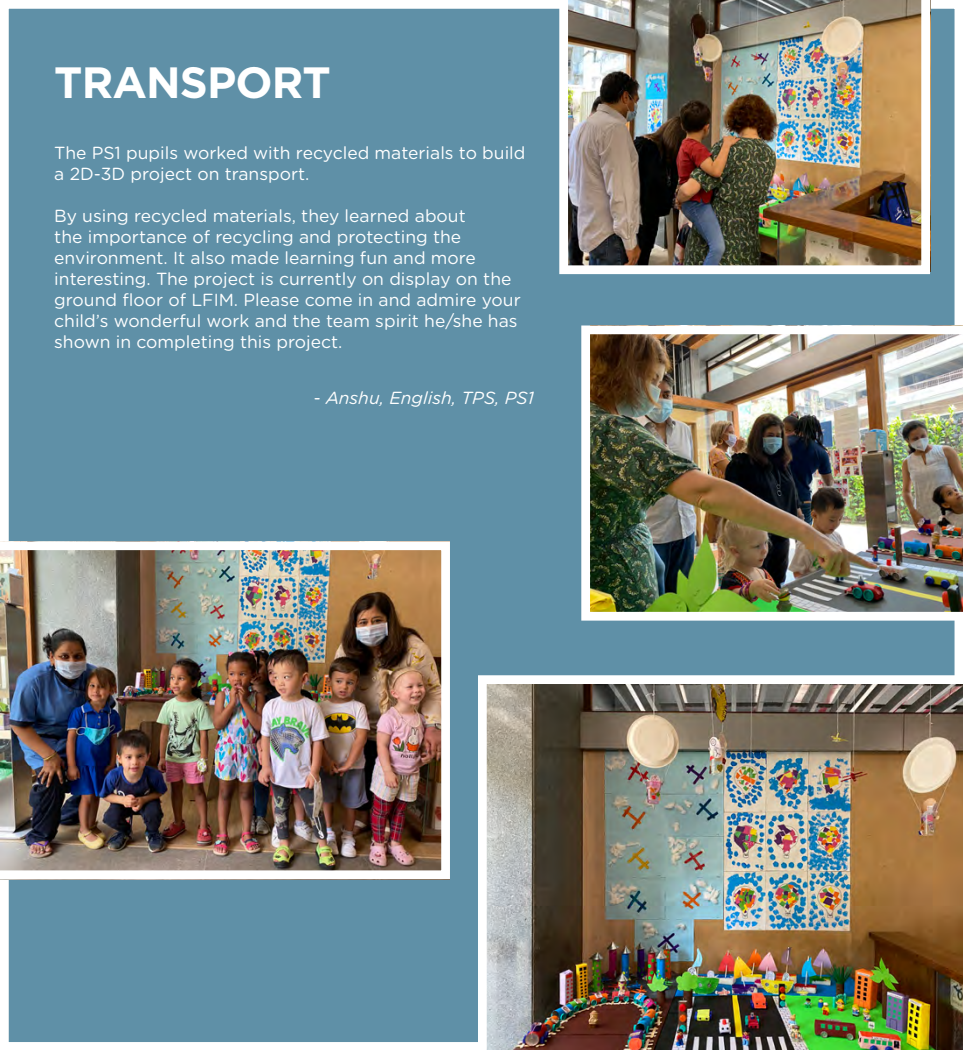
<style>
.page{position:relative;width:963px;height:1050px;background:#fff}
.page>*{position:absolute;margin:0;border:0;box-sizing:border-box;transform-origin:0 0}
.t1{font:700 43.75px "Gotham";letter-spacing:-.02em;color:#fff}
.t2{font:17.5px/21px "Gotham Rounded";color:#fff}
.t3{font:italic 17.5px "Gotham Rounded";color:#fff}
</style>
<div class="page">
<div style="left:4px;top:4px;width:954px;height:1042px;background:#5f90a7"></div>
<div style="left:0;top:0;width:962px;height:1050px;border:9px solid #fff"></div>
<svg style="left:930px;top:19px;width:1px;height:130px"></svg>
<img style="left:0;top:541px;width:450px;height:338px">
<img style="left:478px;top:675px;width:484px;height:375px">
<img style="left:581px;top:326px;width:381px;height:295px">
<img style="left:559px;top:0;width:371px;height:274px">
<h1 class="t1" style="left:54px;top:54px;width:278px">TRANSPORT</h1>
<p class="t2" style="left:54px;top:142px;width:473px">The PS1 pupils worked with recycled materials to build a 2D-3D project on transport.</p>
<p class="t2" style="left:54px;top:205px;width:468px">By using recycled materials, they learned about<br>the importance of recycling and protecting the environment. It also made learning fun and more interesting. The project is currently on display on the ground floor of LFIM. Please come in and admire your child’s wonderful work and the team spirit he/she has shown in completing this project.</p>
<p class="t3" style="left:313px;top:386px;width:222px">- Anshu, English, TPS, PS1</p>
</div>
